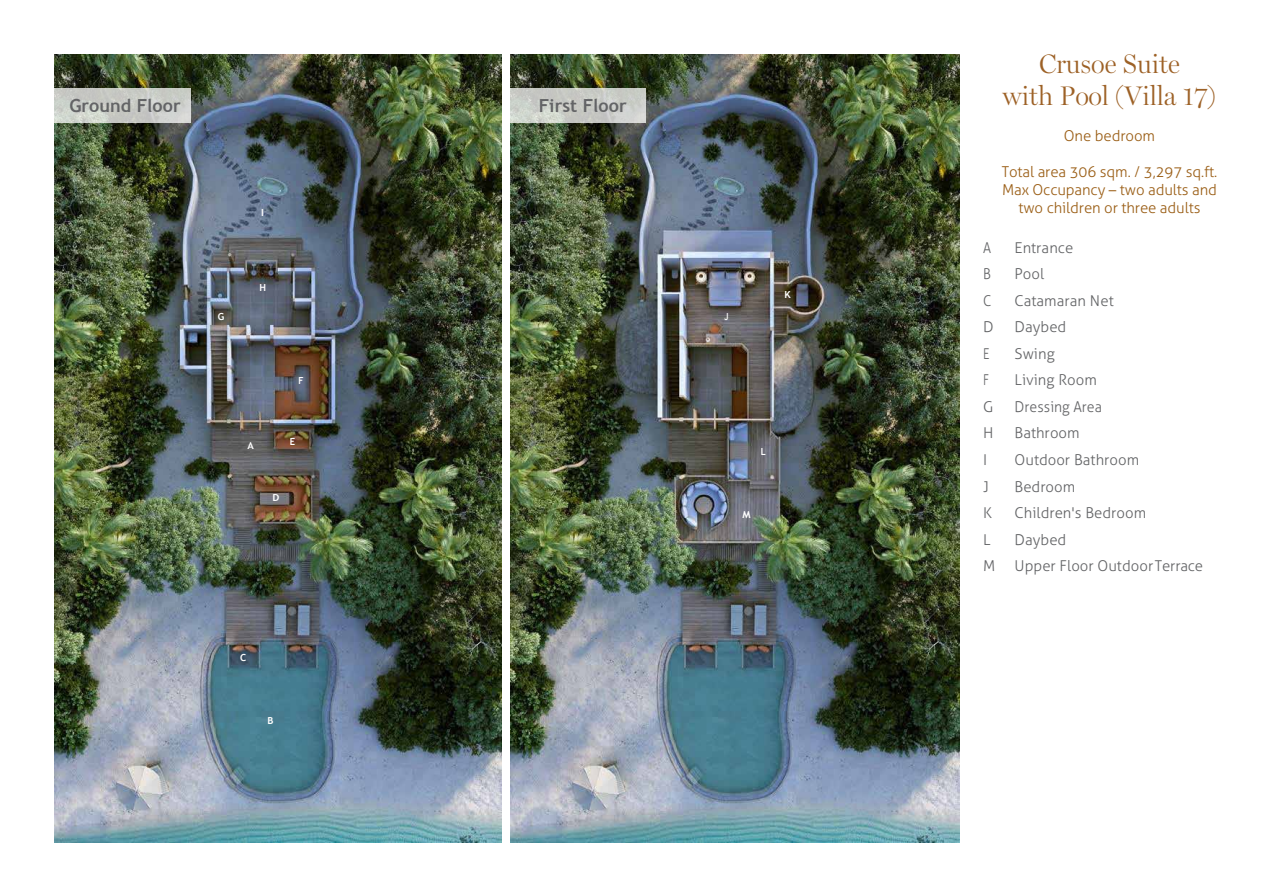
<style>
.page{position:relative;width:1264px;height:894px;background:#fff}
.page>*{position:absolute;margin:0;border:0;box-sizing:border-box;transform-origin:0 0}
.t1{font:300 27px/32.4px "Miller Display";color:#9d6126;text-align:center}
.t2{font:700 18px "Trebuchet MS";color:#636466}
.t3{font:300 15px "Aller";color:#636466}
.t4{font:300 15px/18px "Aller";letter-spacing:-.01em;color:#9b5f17}
.t5{font:300 15px "Aller";color:#636466;scale:.95 1}
.t6{font:300 15px "Aller";color:#636466;scale:.89 1}
.t7{font:300 15px "Aller";color:#636466;scale:.78 1}
.t8{font:700 9.75px "Trebuchet MS";color:#fff;scale:1.04 1}
.t9{font:700 9.75px "Trebuchet MS";color:#fff}
.t10{font:700 9.75px "Trebuchet MS";color:#fff;scale:1.12 1}
.t11{font:700 9.75px "Trebuchet MS";color:#fff;scale:.88 1}
.t12{font:700 9.75px "Trebuchet MS";color:#fff;scale:.96 1}
.t13{font:700 9.75px "Trebuchet MS";color:#fff;scale:.77 1}
.t14{font:700 9.75px "Trebuchet MS";color:#fff;scale:.92 1}
</style>
<div class="page">
<img style="left:54px;top:54px;width:447px;height:788px">
<svg style="left:54px;top:88px;width:136px;height:35px;background:#cacdc8"></svg>
<img style="left:510px;top:54px;width:449px;height:788px">
<svg style="left:510px;top:88px;width:135px;height:35px;background:#cacdc8"></svg>
<p class="t2" style="left:69px;top:94px;width:113px">Ground Floor</p>
<p class="t9" style="left:218px;top:310px;width:8px">G</p>
<p class="t2" style="left:538px;top:94px;width:89px">First Floor</p>
<h1 class="t1" style="left:1002px;top:47px;width:215px">Crusoe Suite<br>with Pool (Villa 17)</h1>
<p class="t4" style="left:1063px;top:127px;width:93px">One bedroom</p>
<p class="t4" style="left:1001px;top:163px;width:217px">Total area 306 sqm. / 3,297 sq.ft.<br>Max Occupancy – two adults and</p>
<p class="t8" style="left:261px;top:206px;width:4px">I</p>
<p class="t4" style="left:1018px;top:199px;width:183px">two children or three adults</p>
<p class="t9" style="left:259px;top:281px;width:8px">H</p>
<p class="t11" style="left:298px;top:374px;width:7px">F</p>
<p class="t8" style="left:247px;top:439px;width:8px">A</p>
<p class="t12" style="left:290px;top:435px;width:7px">E</p>
<p class="t10" style="left:272px;top:491px;width:8px">D</p>
<p class="t13" style="left:724px;top:311px;width:7px">J</p>
<p class="t8" style="left:784px;top:289px;width:7px">K</p>
<p class="t14" style="left:760px;top:445px;width:7px">L</p>
<p class="t10" style="left:742px;top:508px;width:9px">M</p>
<p class="t6" style="left:982px;top:238px;width:11px">A</p>
<p class="t3" style="left:1014px;top:238px;width:60px">Entrance</p>
<p class="t6" style="left:982px;top:265px;width:10px">B</p>
<p class="t3" style="left:1014px;top:265px;width:31px">Pool</p>
<p class="t6" style="left:982px;top:291px;width:11px">C</p>
<p class="t3" style="left:1014px;top:291px;width:101px">Catamaran Net</p>
<p class="t3" style="left:982px;top:318px;width:12px">D</p>
<p class="t3" style="left:1014px;top:318px;width:53px">Daybed</p>
<p class="t7" style="left:982px;top:344px;width:10px">E</p>
<p class="t3" style="left:1014px;top:344px;width:41px">Swing</p>
<p class="t7" style="left:982px;top:371px;width:9px">F</p>
<p class="t3" style="left:1014px;top:371px;width:84px">Living Room</p>
<p class="t3" style="left:982px;top:397px;width:12px">G</p>
<p class="t5" style="left:1014px;top:397px;width:93px">Dressing Area</p>
<p class="t3" style="left:982px;top:424px;width:12px">H</p>
<p class="t3" style="left:1014px;top:424px;width:66px">Bathroom</p>
<p class="t3" style="left:982px;top:450px;width:6px">I</p>
<p class="t3" style="left:1014px;top:450px;width:126px">Outdoor Bathroom</p>
<p class="t3" style="left:982px;top:477px;width:7px">J</p>
<p class="t3" style="left:1014px;top:477px;width:62px">Bedroom</p>
<p class="t3" style="left:982px;top:503px;width:10px">K</p>
<p class="t3" style="left:1014px;top:503px;width:133px">Children's Bedroom</p>
<p class="t3" style="left:982px;top:530px;width:9px">L</p>
<p class="t3" style="left:1014px;top:530px;width:53px">Daybed</p>
<p class="t3" style="left:982px;top:556px;width:14px">M</p>
<p class="t3" style="left:1014px;top:556px;width:190px">Upper Floor OutdoorTerrace</p>
<p class="t8" style="left:240px;top:651px;width:7px">C</p>
<p class="t8" style="left:267px;top:714px;width:7px">B</p>
</div>
